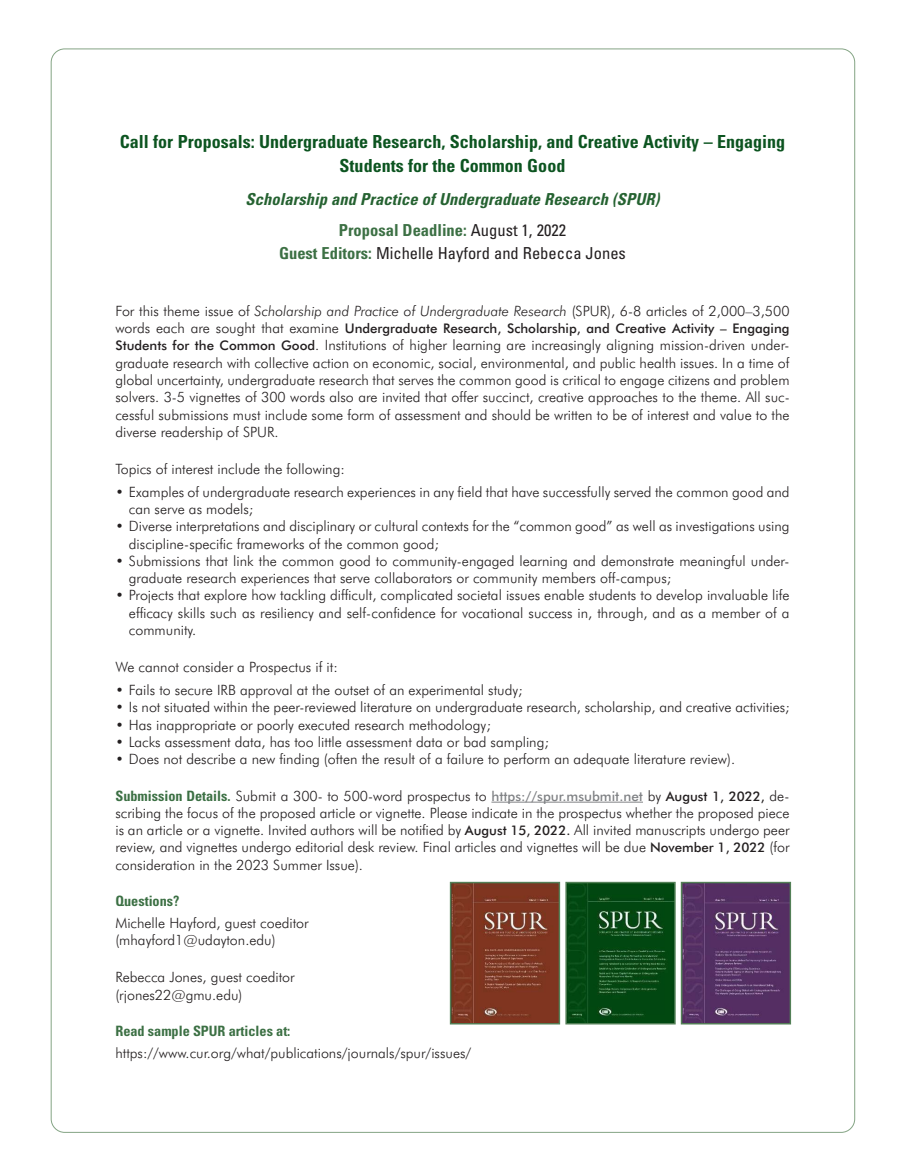
<style>
.page{position:relative;width:905px;height:1175px;background:#fff}
.page>*{position:absolute;margin:0;border:0;box-sizing:border-box;transform-origin:0 0}
.t1{font:700 condensed 18px/24px "Univers";color:#0c5420;text-align:center}
.t2{font:italic 700 condensed 16.5px/31.5px "Univers";letter-spacing:.005em;color:#256231;text-align:center}
.t3{font:condensed 16.5px "Univers";color:#231f20}
.t4{font:300 14.25px/17.2px "Futura BT";color:#231f20}
.t5{font:700 condensed 14.25px "Univers";color:#3c7044}
.t6{font:500 13.35px "Futura BT";color:#231f20}
.s1{font-style:normal;color:#3c7044}
.s2{font-weight:400;font-style:normal;color:#231f20}
.s3{font-weight:700;color:#3c7044}
.s4{font-style:italic}
.s5{font-weight:300;font-size:14.25px}
.s6{font-weight:500;font-size:13.35px}
.s7{font-family:"Univers";font-weight:700;font-stretch:condensed;color:#3c7044}
.s8{font-weight:500;font-size:13.5px;color:#808285}
</style>
<div class="page">
<hr style="left:491px;top:801px;width:152px;height:1px;background:#808285">
<img style="left:682px;top:883px;width:107px;height:139px">
<div style="left:680px;top:881px;width:111px;height:143px;border:1px solid #538057"></div>
<img style="left:567px;top:883px;width:106px;height:139px">
<div style="left:565px;top:881px;width:110px;height:143px;border:1px solid #538057"></div>
<img style="left:452px;top:883px;width:106px;height:139px">
<div style="left:450px;top:881px;width:110px;height:143px;border:1px solid #538057"></div>
<p class="t1" style="left:120px;top:129px;width:666px">Call for Proposals: Undergraduate Research, Scholarship, and Creative Activity – Engaging<br>Students for the Common Good</p>
<p class="t2" style="left:245px;top:183px;width:415px">Scholarship and Practice of Undergraduate Research (SPUR)<br><span class="s1">Proposal Deadline:</span> <span class="s2">August 1, 2022</span></p>
<p class="t3" style="left:279px;top:242px;width:348px"><span class="s3">Guest Editors:</span> Michelle Hayford and Rebecca Jones</p>
<p class="t4" style="left:115px;top:302px;width:675px">For this theme issue of <span class="s4">Scholarship and Practice of Undergraduate Research</span> (SPUR), 6-8 articles of 2,000–3,500</p>
<p class="t6" style="left:115px;top:320px;width:675px"><span class="s5">words each are sought that examine</span> Undergraduate Research, Scholarship, and Creative Activity – Engaging</p>
<p class="t4" style="left:115px;top:337px;width:675px;text-align:justify"><span class="s6">Students for the Common Good</span>. Institutions of higher learning are increasingly aligning mission-driven under&shy;graduate research with collective action on economic, social, environmental, and public health issues. In a time of global uncertainty, undergraduate research that serves the common good is critical to engage citizens and problem solvers. 3-5 vignettes of 300 words also are invited that offer succinct, creative approaches to the theme. All suc&shy;cessful submissions must include some form of assessment and should be written to be of interest and value to the diverse readership of SPUR.</p>
<p class="t4" style="left:115px;top:460px;width:231px">Topics of interest include the following:</p>
<p class="t4" style="left:129px;top:483px;width:662px;text-indent:-13px">• Examples of undergraduate research experiences in any field that have successfully served the common good and can serve as models;</p>
<p class="t4" style="left:129px;top:517px;width:662px;text-indent:-13px">• Diverse interpretations and disciplinary or cultural contexts for the “common good” as well as investigations using discipline-specific frameworks of the common good;</p>
<p class="t4" style="left:129px;top:552px;width:662px;text-indent:-13px">• Submissions that link the common good to community-engaged learning and demonstrate meaningful under&shy;graduate research experiences that serve collaborators or community members off-campus;</p>
<p class="t4" style="left:129px;top:586px;width:662px;text-align:justify;text-indent:-13px">• Projects that explore how tackling difficult, complicated societal issues enable students to develop invaluable life efficacy skills such as resiliency and self-confidence for vocational success in, through, and as a member of a community.</p>
<p class="t4" style="left:115px;top:658px;width:224px">We cannot consider a Prospectus if it:</p>
<p class="t4" style="left:115px;top:681px;width:409px">• Fails to secure IRB approval at the outset of an experimental study;</p>
<p class="t4" style="left:115px;top:698px;width:675px">• Is not situated within the peer-reviewed literature on undergraduate research, scholarship, and creative activities;</p>
<p class="t4" style="left:115px;top:715px;width:377px">• Has inappropriate or poorly executed research methodology;</p>
<p class="t4" style="left:115px;top:733px;width:435px">• Lacks assessment data, has too little assessment data or bad sampling;</p>
<p class="t4" style="left:115px;top:750px;width:621px">• Does not describe a new finding (often the result of a failure to perform an adequate literature review).</p>
<p class="t4" style="left:115px;top:787px;width:675px;text-align:justify"><span class="s7">Submission Details.</span> Submit a 300- to 500-word prospectus to <span class="s8">https://spur.msubmit.net</span> by <span class="s6">August 1, 2022,</span> de&shy;scribing the focus of the proposed article or vignette. Please indicate in the prospectus whether the proposed piece is an article or a vignette. Invited authors will be notified by <span class="s6">August 15, 2022.</span> All invited manuscripts undergo peer review, and vignettes undergo editorial desk review. Final articles and vignettes will be due <span class="s6">November 1, 2022</span> (for consideration in the 2023 Summer Issue).</p>
<p class="t5" style="left:115px;top:892px;width:66px">Questions?</p>
<p class="t4" style="left:115px;top:914px;width:195px">Michelle Hayford, guest coeditor (mhayford1@udayton.edu)</p>
<p class="t4" style="left:115px;top:968px;width:181px">Rebecca Jones, guest coeditor (rjones22@gmu.edu)</p>
<p class="t5" style="left:115px;top:1022px;width:176px">Read sample SPUR articles at:</p>
<p class="t4" style="left:115px;top:1044px;width:357px">https://www.cur.org/what/publications/journals/spur/issues/</p>
</div>
